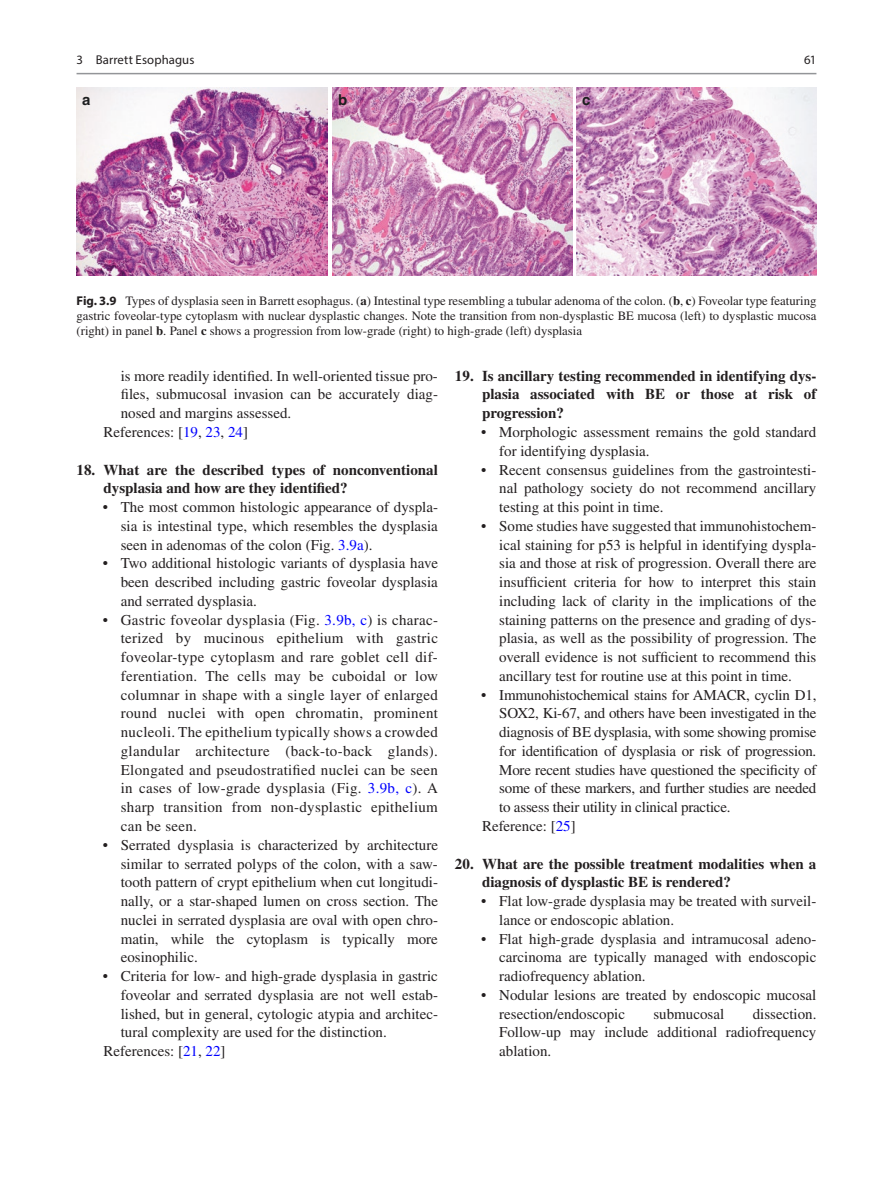
<style>
.page{position:relative;width:893px;height:1187px;background:#fff}
.page>*{position:absolute;margin:0;border:0;box-sizing:border-box;transform-origin:0 0}
.t1{font:15px/18.8px "Times LT Std";color:#231f20;text-align:justify}
.t2{font:700 15px/18.8px "Times LT Std";color:#231f20}
.t3{font:15px "Helvetica Bold 2";color:#1d1e1f}
.t4{font:12.75px/15px "Times LT Std";color:#231f20;text-align:justify}
.t5{font:12.75px "Myriad Pro Regular 3";letter-spacing:.01em;color:#231f20}
.t6{font:12.75px "Myriad Pro";color:#231f20}
.s1{font-family:"Myriad Pro";font-weight:700}
.s2{font-weight:700}
.s3{color:#00f}
</style>
<div class="page">
<img style="left:77px;top:88px;width:250px;height:188px">
<img style="left:333px;top:88px;width:239px;height:188px">
<img style="left:577px;top:88px;width:239px;height:188px">
<hr style="left:77px;top:73px;width:739px;height:1px;background:#939598">
<p class="t5" style="left:77px;top:52px;width:119px">3 Barrett Esophagus</p>
<p class="t3" style="left:82px;top:91px;width:10px">a</p>
<p class="t3" style="left:338px;top:91px;width:11px">b</p>
<p class="t3" style="left:582px;top:91px;width:10px">c</p>
<p class="t6" style="left:804px;top:52px;width:14px">61</p>
<p class="t4" style="left:77px;top:293px;width:741px"><span class="s1">Fig. 3.9</span> Types of dysplasia seen in Barrett esophagus. (<span class="s2">a</span>) Intestinal type resembling a tubular adenoma of the colon. (<span class="s2">b</span>, <span class="s2">c</span>) Foveolar type featuring gastric foveolar-type cytoplasm with nuclear dysplastic changes. Note the transition from non-dysplastic BE mucosa (left) to dysplastic mucosa (right) in panel <span class="s2">b</span>. Panel <span class="s2">c</span> shows a progression from low-grade (right) to high-grade (left) dysplasia</p>
<p class="t1" style="left:121px;top:366px;width:319px">is more readily identified. In well-oriented tissue pro-</p>
<p class="t1" style="left:121px;top:385px;width:319px">files, submucosal invasion can be accurately diag-</p>
<p class="t1" style="left:121px;top:404px;width:172px">nosed and margins assessed.</p>
<p class="t1" style="left:104px;top:422px;width:146px">References: [<span class="s3">19</span>, <span class="s3">23</span>, <span class="s3">24</span>]</p>
<p class="t2" style="left:104px;top:460px;width:336px;text-indent:-27px">18. What are the described types of nonconventional dysplasia and how are they identified?</p>
<p class="t1" style="left:121px;top:497px;width:319px;text-indent:-18px">• The most common histologic appearance of dyspla&shy;sia is intestinal type, which resembles the dysplasia seen in adenomas of the colon (Fig. <span class="s3">3.9a</span>).</p>
<p class="t1" style="left:121px;top:554px;width:319px;text-indent:-18px">• Two additional histologic variants of dysplasia have been described including gastric foveolar dysplasia and serrated dysplasia.</p>
<p class="t1" style="left:121px;top:610px;width:319px;text-indent:-18px">• Gastric foveolar dysplasia (Fig. <span class="s3">3.9b, c</span>) is charac&shy;terized by mucinous epithelium with gastric foveolar-type cytoplasm and rare goblet cell dif&shy;ferentiation. The cells may be cuboidal or low columnar in shape with a single layer of enlarged round nuclei with open chromatin, prominent nucleoli. The epithelium typically shows a crowded glandular architecture (back-to-back glands).<br>Elongated and pseudostratified nuclei can be seen in cases of low-grade dysplasia (Fig. <span class="s3">3.9b, c</span>). A sharp transition from non-dysplastic epithelium can be seen.</p>
<p class="t1" style="left:121px;top:835px;width:319px;text-indent:-18px">• Serrated dysplasia is characterized by architecture similar to serrated polyps of the colon, with a saw&shy;tooth pattern of crypt epithelium when cut longitudi&shy;nally, or a star-shaped lumen on cross section. The nuclei in serrated dysplasia are oval with open chro&shy;matin, while the cytoplasm is typically more eosinophilic.</p>
<p class="t1" style="left:103px;top:966px;width:337px">• Criteria for low- and high-grade dysplasia in gastric</p>
<p class="t1" style="left:121px;top:985px;width:319px">foveolar and serrated dysplasia are not well estab-</p>
<p class="t1" style="left:121px;top:1004px;width:319px">lished, but in general, cytologic atypia and architec-</p>
<p class="t1" style="left:121px;top:1022px;width:267px">tural complexity are used for the distinction.</p>
<p class="t1" style="left:104px;top:1041px;width:124px">References: [<span class="s3">21</span>, <span class="s3">22</span>]</p>
<p class="t2" style="left:482px;top:366px;width:336px;text-align:justify;text-indent:-27px">19. Is ancillary testing recommended in identifying dys&shy;plasia associated with BE or those at risk of progression?</p>
<p class="t1" style="left:499px;top:422px;width:319px;text-indent:-18px">• Morphologic assessment remains the gold standard for identifying dysplasia.</p>
<p class="t1" style="left:499px;top:460px;width:319px;text-indent:-18px">• Recent consensus guidelines from the gastrointesti&shy;nal pathology society do not recommend ancillary testing at this point in time.</p>
<p class="t1" style="left:499px;top:516px;width:319px;text-indent:-18px">• Some studies have suggested that immunohistochem&shy;ical staining for p53 is helpful in identifying dyspla&shy;sia and those at risk of progression. Overall there are insufficient criteria for how to interpret this stain including lack of clarity in the implications of the staining patterns on the presence and grading of dys&shy;plasia, as well as the possibility of progression. The overall evidence is not sufficient to recommend this ancillary test for routine use at this point in time.</p>
<p class="t1" style="left:481px;top:685px;width:337px">• Immunohistochemical stains for AMACR, cyclin D1,</p>
<p class="t1" style="left:499px;top:704px;width:319px">SOX2, Ki-67, and others have been investigated in the</p>
<p class="t1" style="left:499px;top:722px;width:319px">diagnosis of BE dysplasia, with some showing promise</p>
<p class="t1" style="left:499px;top:741px;width:319px">for identification of dysplasia or risk of progression.</p>
<p class="t1" style="left:499px;top:760px;width:319px">More recent studies have questioned the specificity of</p>
<p class="t1" style="left:499px;top:779px;width:319px">some of these markers, and further studies are needed</p>
<p class="t1" style="left:499px;top:797px;width:233px">to assess their utility in clinical practice.</p>
<p class="t1" style="left:482px;top:816px;width:95px">Reference: [<span class="s3">25</span>]</p>
<p class="t2" style="left:482px;top:853px;width:336px;text-indent:-27px">20. What are the possible treatment modalities when a diagnosis of dysplastic BE is rendered?</p>
<p class="t1" style="left:499px;top:891px;width:319px;text-indent:-18px">• Flat low-grade dysplasia may be treated with surveil&shy;lance or endoscopic ablation.</p>
<p class="t1" style="left:499px;top:929px;width:319px;text-indent:-18px">• Flat high-grade dysplasia and intramucosal adeno&shy;carcinoma are typically managed with endoscopic radiofrequency ablation.</p>
<p class="t1" style="left:499px;top:985px;width:319px;text-indent:-18px">• Nodular lesions are treated by endoscopic mucosal resection/endoscopic</p>
<p class="t1" style="left:499px;top:1004px;width:319px;text-indent:253px">dissection.<br>Follow-up may include additional radiofrequency ablation.</p>
<p class="t1" style="left:653px;top:1004px;width:72px">submucosal</p>
</div>
